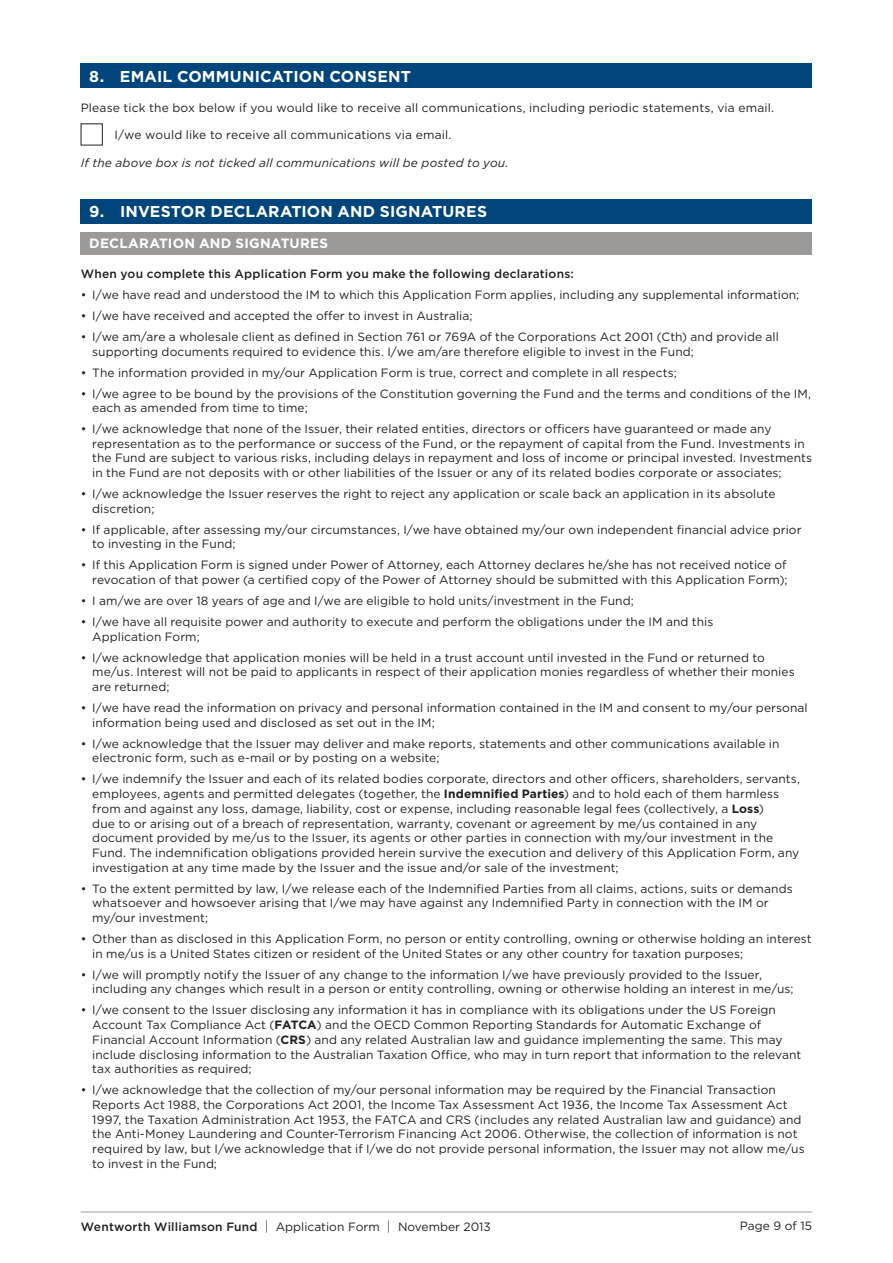
<style>
.page{position:relative;width:893px;height:1263px;background:#fff}
.page>*{position:absolute;margin:0;border:0;box-sizing:border-box;transform-origin:0 0}
.t1{font:700 15.75px "Gotham";letter-spacing:.01em;color:#fff}
.t2{font:700 13.5px "Gotham";letter-spacing:.015em;color:#fff}
.t3{font:12px/14.7px "Gotham";letter-spacing:.005em;color:#231f20}
.t4{font:500 12px "Gotham";letter-spacing:.015em;color:#231f20}
.t5{font:italic 12px "Gotham";letter-spacing:.01em;color:#231f20}
.s1{font-weight:700}
.s2{font-weight:500}
.s3{font-weight:300;font-size:13.5px}
</style>
<div class="page">
<hr style="left:81px;top:1211px;width:731px;height:1px;background:#9b9a99">
<div style="left:81px;top:64px;width:731px;height:24px;background:#00457c"></div>
<div style="left:81px;top:199px;width:731px;height:24px;background:#00457c"></div>
<div style="left:81px;top:232px;width:731px;height:22px;background:#9b9a99"></div>
<h1 class="t1" style="left:89px;top:66px;width:323px">8. EMAIL COMMUNICATION CONSENT</h1>
<p class="t3" style="left:81px;top:100px;width:695px">Please tick the box below if you would like to receive all communications, including periodic statements, via email.</p>
<p class="t3" style="left:115px;top:127px;width:338px">I/we would like to receive all communications via email.</p>
<p class="t5" style="left:81px;top:155px;width:429px">If the above box is not ticked all communications will be posted to you.</p>
<h1 class="t1" style="left:89px;top:201px;width:399px">9. INVESTOR DECLARATION AND SIGNATURES</h1>
<p class="t2" style="left:89px;top:234px;width:240px">DECLARATION AND SIGNATURES</p>
<p class="t4" style="left:81px;top:266px;width:495px">When you complete this Application Form you make the following declarations:</p>
<p class="t3" style="left:81px;top:287px;width:720px">• I/we have read and understood the IM to which this Application Form applies, including any supplemental information;</p>
<p class="t3" style="left:81px;top:308px;width:393px">• I/we have received and accepted the offer to invest in Australia;</p>
<p class="t3" style="left:92px;top:329px;width:688px;text-indent:-11px">• I/we am/are a wholesale client as defined in Section 761 or 769A of the Corporations Act 2001 (Cth) and provide all supporting documents required to evidence this. I/we am/are therefore eligible to invest in the Fund;</p>
<p class="t3" style="left:81px;top:365px;width:598px">• The information provided in my/our Application Form is true, correct and complete in all respects;</p>
<p class="t3" style="left:92px;top:386px;width:720px;text-indent:-11px">• I/we agree to be bound by the provisions of the Constitution governing the Fund and the terms and conditions of the IM, each as amended from time to time;</p>
<p class="t3" style="left:92px;top:421px;width:721px;text-indent:-11px">• I/we acknowledge that none of the Issuer, their related entities, directors or officers have guaranteed or made any representation as to the performance or success of the Fund, or the repayment of capital from the Fund. Investments in the Fund are subject to various risks, including delays in repayment and loss of income or principal invested. Investments in the Fund are not deposits with or other liabilities of the Issuer or any of its related bodies corporate or associates;</p>
<p class="t3" style="left:92px;top:486px;width:685px;text-indent:-11px">• I/we acknowledge the Issuer reserves the right to reject any application or scale back an application in its absolute discretion;</p>
<p class="t3" style="left:92px;top:522px;width:711px;text-indent:-11px">• If applicable, after assessing my/our circumstances, I/we have obtained my/our own independent financial advice prior to investing in the Fund;</p>
<p class="t3" style="left:81px;top:557px;width:708px;text-align:right">• If this Application Form is signed under Power of Attorney, each Attorney declares he/she has not received notice of revocation of that power (a certified copy of the Power of Attorney should be submitted with this Application Form);</p>
<p class="t3" style="left:81px;top:593px;width:554px">• I am/we are over 18 years of age and I/we are eligible to hold units/investment in the Fund;</p>
<p class="t3" style="left:92px;top:614px;width:623px;text-indent:-11px">• I/we have all requisite power and authority to execute and perform the obligations under the IM and this<br>Application Form;</p>
<p class="t3" style="left:92px;top:650px;width:704px;text-indent:-11px">• I/we acknowledge that application monies will be held in a trust account until invested in the Fund or returned to me/us. Interest will not be paid to applicants in respect of their application monies regardless of whether their monies are returned;</p>
<p class="t3" style="left:92px;top:700px;width:717px;text-indent:-11px">• I/we have read the information on privacy and personal information contained in the IM and consent to my/our personal information being used and disclosed as set out in the IM;</p>
<p class="t3" style="left:92px;top:736px;width:689px;text-indent:-11px">• I/we acknowledge that the Issuer may deliver and make reports, statements and other communications available in electronic form, such as e-mail or by posting on a website;</p>
<p class="t3" style="left:92px;top:771px;width:709px;text-indent:-11px">• I/we indemnify the Issuer and each of its related bodies corporate, directors and other officers, shareholders, servants, employees, agents and permitted delegates (together, the <span class="s1">Indemnified Parties</span>) and to hold each of them harmless from and against any loss, damage, liability, cost or expense, including reasonable legal fees (collectively, a <span class="s1">Loss</span>)<br>due to or arising out of a breach of representation, warranty, covenant or agreement by me/us contained in any document provided by me/us to the Issuer, its agents or other parties in connection with my/our investment in the Fund. The indemnification obligations provided herein survive the execution and delivery of this Application Form, any investigation at any time made by the Issuer and the issue and/or sale of the investment;</p>
<p class="t3" style="left:92px;top:881px;width:702px;text-indent:-11px">• To the extent permitted by law, I/we release each of the Indemnified Parties from all claims, actions, suits or demands whatsoever and howsoever arising that I/we may have against any Indemnified Party in connection with the IM or my/our investment;</p>
<p class="t3" style="left:92px;top:931px;width:721px;text-indent:-11px">• Other than as disclosed in this Application Form, no person or entity controlling, owning or otherwise holding an interest in me/us is a United States citizen or resident of the United States or any other country for taxation purposes;</p>
<p class="t3" style="left:92px;top:967px;width:703px;text-indent:-11px">• I/we will promptly notify the Issuer of any change to the information I/we have previously provided to the Issuer, including any changes which result in a person or entity controlling, owning or otherwise holding an interest in me/us;</p>
<p class="t3" style="left:92px;top:1002px;width:711px;text-indent:-11px">• I/we consent to the Issuer disclosing any information it has in compliance with its obligations under the US Foreign Account Tax Compliance Act (<span class="s1">FATCA</span>) and the OECD Common Reporting Standards for Automatic Exchange of Financial Account Information (<span class="s1">CRS</span>) and any related Australian law and guidance implementing the same. This may include disclosing information to the Australian Taxation Office, who may in turn report that information to the relevant tax authorities as required;</p>
<p class="t3" style="left:92px;top:1082px;width:714px;text-indent:-11px">• I/we acknowledge that the collection of my/our personal information may be required by the Financial Transaction Reports Act 1988, the Corporations Act 2001, the Income Tax Assessment Act 1936, the Income Tax Assessment Act 1997, the Taxation Administration Act 1953, the FATCA and CRS (includes any related Australian law and guidance) and the Anti-Money Laundering and Counter-Terrorism Financing Act 2006. Otherwise, the collection of information is not required by law, but I/we acknowledge that if I/we do not provide personal information, the Issuer may not allow me/us to invest in the Fund;</p>
<p class="t3" style="left:81px;top:1219px;width:412px"><span class="s2">Wentworth Williamson Fund</span> <span class="s3">|</span> Application Form <span class="s3">|</span> November 2013</p>
<p class="t3" style="left:740px;top:1218px;width:74px">Page 9 of 15</p>
</div>
